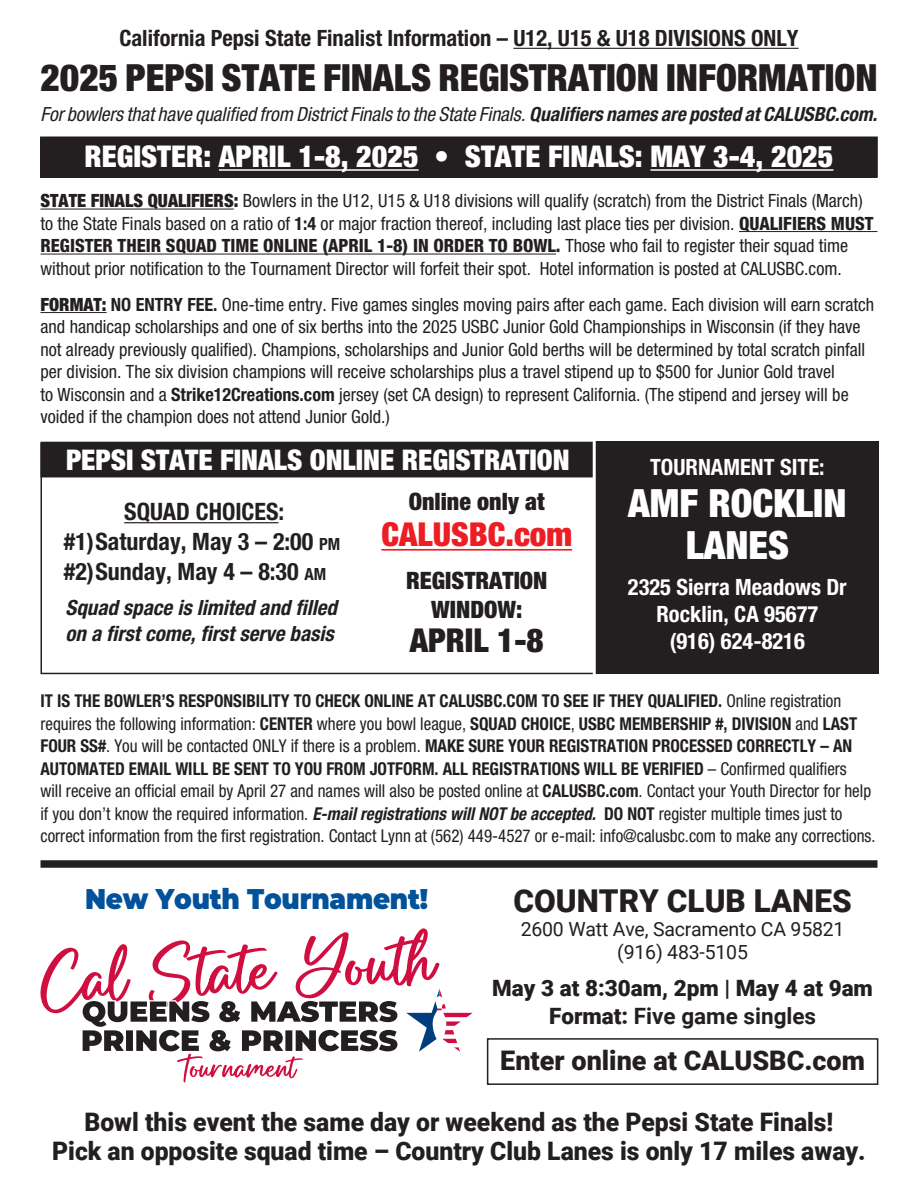
<style>
.page{position:relative;width:918px;height:1188px;background:#fff}
.page>*{position:absolute;margin:0;border:0;box-sizing:border-box;transform-origin:0 0}
.t1{font:900 condensed 39px/42px "Helvetica Neue LT Std";color:#fff;text-align:center}
.t2{font:900 condensed 37.5px "Helvetica Neue LT Std";color:#231f20}
.t3{font:900 condensed 33px "Helvetica Neue LT Std";color:#ee1d23}
.t4{font:900 condensed 33px "Helvetica Neue LT Std";color:#231f20}
.t5{font:900 31.5px "Roboto";color:#231f20}
.t6{font:900 condensed 30px "Helvetica Neue LT Std";color:#fff}
.t7{font:900 condensed 28.5px "Helvetica Neue LT Std";color:#fff}
.t8{font:900 28.5px "Montserrat";letter-spacing:-.01em;color:#01529a;scale:.92 1}
.t9{font:900 27px "Roboto";color:#231f20}
.t10{font:900 25.5px "Roboto";color:#231f20}
.t11{font:700 condensed 24px "Helvetica Neue LT Std";color:#231f20}
.t12{font:900 condensed 24px/28.8px "Helvetica Neue LT Std";color:#231f20;text-align:center}
.t13{font:700 condensed 22.5px "Helvetica Neue LT Std";color:#231f20}
.t14{font:700 condensed 22.5px "Helvetica Neue LT Std";color:#fff}
.t15{font:900 22.5px "Roboto";color:#231f20}
.t16{font:700 22.5px "Roboto";color:#231f20}
.t17{font:italic 700 condensed 21px/25.2px "Helvetica Neue LT Std";color:#231f20}
.t18{font:italic condensed 19.5px "Helvetica Neue LT Std";letter-spacing:-.005em;color:#231f20}
.t19{font:19.5px/23.4px "Roboto";letter-spacing:-.01em;color:#231f20;text-align:center}
.t20{font:condensed 18.3px/22.5px "Helvetica Neue LT Std";color:#231f20}
.t21{font:condensed 17.7px/22.5px "Helvetica Neue LT Std";color:#231f20;scale:.96 1}
.s1{font-weight:700}
.s2{font-weight:900}
.s3{font-weight:800}
.s4{font-size:16.8px}
.s5{font-weight:700;font-style:italic}
</style>
<div class="page">
<div style="left:40px;top:442px;width:556px;height:232px;border:2px solid #231f20"></div>
<div style="left:41px;top:444px;width:557px;height:33px;background:#231f20"></div>
<div style="left:40px;top:443px;width:558px;height:34px;border:2px solid #231f20"></div>
<div style="left:595px;top:442px;width:283px;height:232px;background:#231f20"></div>
<hr style="left:513px;top:48px;width:286px;height:1px;background:#231f20">
<div style="left:41px;top:137px;width:836px;height:40px;background:#231f20"></div>
<hr style="left:219px;top:169px;width:200px;height:2px;background:#fff">
<hr style="left:650px;top:169px;width:184px;height:2px;background:#fff">
<hr style="left:124px;top:522px;width:154px;height:1px;background:#231f20">
<hr style="left:381px;top:549px;width:191px;height:2px;background:#ee1d23">
<hr style="left:40px;top:209px;width:194px;height:1px;background:#231f20">
<hr style="left:739px;top:231px;width:139px;height:1px;background:#231f20">
<hr style="left:40px;top:254px;width:516px;height:1px;background:#231f20">
<hr style="left:40px;top:312px;width:67px;height:1px;background:#231f20">
<div style="left:40px;top:860px;width:838px;height:8px;background:#231f20"></div>
<svg style="left:40px;top:928px;width:433px;height:154px"></svg>
<hr style="left:593px;top:435px;width:3px;height:252px;background:#fff">
<div style="left:487px;top:1038px;width:391px;height:47px;border:2px solid #231f20"></div>
<p class="t13" style="left:119px;top:24px;width:681px">California Pepsi State Finalist Information – U12, U15 &amp; U18 DIVISIONS ONLY</p>
<p class="t2" style="left:40px;top:55px;width:839px">2025 PEPSI STATE FINALS REGISTRATION INFORMATION</p>
<p class="t18" style="left:40px;top:103px;width:838px">For bowlers that have qualified from District Finals to the State Finals. <span class="s1">Qualifiers names are posted at CALUSBC.com.</span></p>
<p class="t6" style="left:84px;top:138px;width:751px">REGISTER: APRIL 1-8, 2025 • STATE FINALS: MAY 3-4, 2025</p>
<p class="t20" style="left:40px;top:189px;width:835px"><span class="s2">STATE FINALS QUALIFIERS:</span> Bowlers in the U12, U15 &amp; U18 divisions will qualify (scratch) from the District Finals (March) to the State Finals based on a ratio of <span class="s1">1:4</span> or major fraction thereof, including last place ties per division. <span class="s3">QUALIFIERS MUST REGISTER THEIR SQUAD TIME ONLINE (APRIL 1-8) IN ORDER TO BOWL.</span> Those who fail to register their squad time without prior notification to the Tournament Director will forfeit their spot. Hotel information is posted at CALUSBC.com.</p>
<p class="t20" style="left:40px;top:293px;width:835px"><span class="s2">FORMAT:</span> <span class="s1">NO ENTRY FEE.</span> One-time entry. Five games singles moving pairs after each game. Each division will earn scratch and handicap scholarships and one of six berths into the 2025 USBC Junior Gold Championships in Wisconsin (if they have not already previously qualified). Champions, scholarships and Junior Gold berths will be determined by total scratch pinfall per division. The six division champions will receive scholarships plus a travel stipend up to $500 for Junior Gold travel<br>to Wisconsin and a <span class="s1">Strike12Creations.com</span> jersey (set CA design) to represent California. (The stipend and jersey will be voided if the champion does not attend Junior Gold.)</p>
<p class="t14" style="left:650px;top:453px;width:176px">TOURNAMENT SITE:</p>
<p class="t1" style="left:628px;top:481px;width:220px">AMF ROCKLIN<br>LANES</p>
<p class="t14" style="left:628px;top:573px;width:220px">2325 Sierra Meadows Dr</p>
<p class="t14" style="left:656px;top:600px;width:163px">Rocklin, CA 95677</p>
<p class="t14" style="left:670px;top:627px;width:137px">(916) 624-8216</p>
<p class="t7" style="left:66px;top:442px;width:505px">PEPSI STATE FINALS ONLINE REGISTRATION</p>
<p class="t12" style="left:409px;top:487px;width:138px">Online only at</p>
<p class="t3" style="left:381px;top:514px;width:192px">CALUSBC.com</p>
<p class="t12" style="left:406px;top:565px;width:143px">REGISTRATION<br>WINDOW:</p>
<p class="t4" style="left:410px;top:620px;width:135px">APRIL 1-8</p>
<p class="t11" style="left:124px;top:497px;width:162px">SQUAD CHOICES:</p>
<p class="t11" style="left:64px;top:527px;width:278px">#1)Saturday, May 3 – 2:00 <span class="s4">PM</span></p>
<p class="t11" style="left:64px;top:557px;width:264px">#2)Sunday, May 4 – 8:30 <span class="s4">AM</span></p>
<p class="t17" style="left:65px;top:596px;width:273px">Squad space is limited and filled on a first come, first serve basis</p>
<p class="t21" style="left:40px;top:690px;width:871px"><span class="s1">IT IS THE BOWLER’S RESPONSIBILITY TO CHECK ONLINE AT CALUSBC.COM TO SEE IF THEY QUALIFIED.</span> Online registration requires the following information: <span class="s1">CENTER</span> where you bowl league, <span class="s1">SQUAD CHOICE</span>, <span class="s1">USBC MEMBERSHIP #, DIVISION</span> and <span class="s1">LAST FOUR SS#</span>. You will be contacted ONLY if there is a problem. <span class="s1">MAKE SURE YOUR REGISTRATION PROCESSED CORRECTLY – AN AUTOMATED EMAIL WILL BE SENT TO YOU FROM JOTFORM. ALL REGISTRATIONS WILL BE VERIFIED</span> – Confirmed qualifiers<br>will receive an official email by April 27 and names will also be posted online at <span class="s1">CALUSBC.com</span>. Contact your Youth Director for help if you don’t know the required information. <span class="s5">E-mail registrations will NOT be accepted.</span> <span class="s1">DO NOT</span> register multiple times just to correct information from the first registration. Contact Lynn at (562) 449-4527 or e-mail: info@calusbc.com to make any corrections.</p>
<p class="t8" style="left:85px;top:878px;width:374px">New Youth Tournament!</p>
<p class="t5" style="left:513px;top:879px;width:340px">COUNTRY CLUB LANES</p>
<p class="t19" style="left:521px;top:916px;width:325px">2600 Watt Ave, Sacramento CA 95821 (916) 483-5105</p>
<p class="t15" style="left:492px;top:972px;width:382px">May 3 at 8:30am, 2pm | May 4 at 9am</p>
<p class="t16" style="left:549px;top:1000px;width:269px"><span class="s2">Format:</span> Five game singles</p>
<p class="t9" style="left:500px;top:1042px;width:366px">Enter online at CALUSBC.com</p>
<p class="t10" style="left:84px;top:1104px;width:751px">Bowl this event the same day or weekend as the Pepsi State Finals!</p>
<p class="t10" style="left:52px;top:1133px;width:815px">Pick an opposite squad time – Country Club Lanes is only 17 miles away.</p>
</div>
